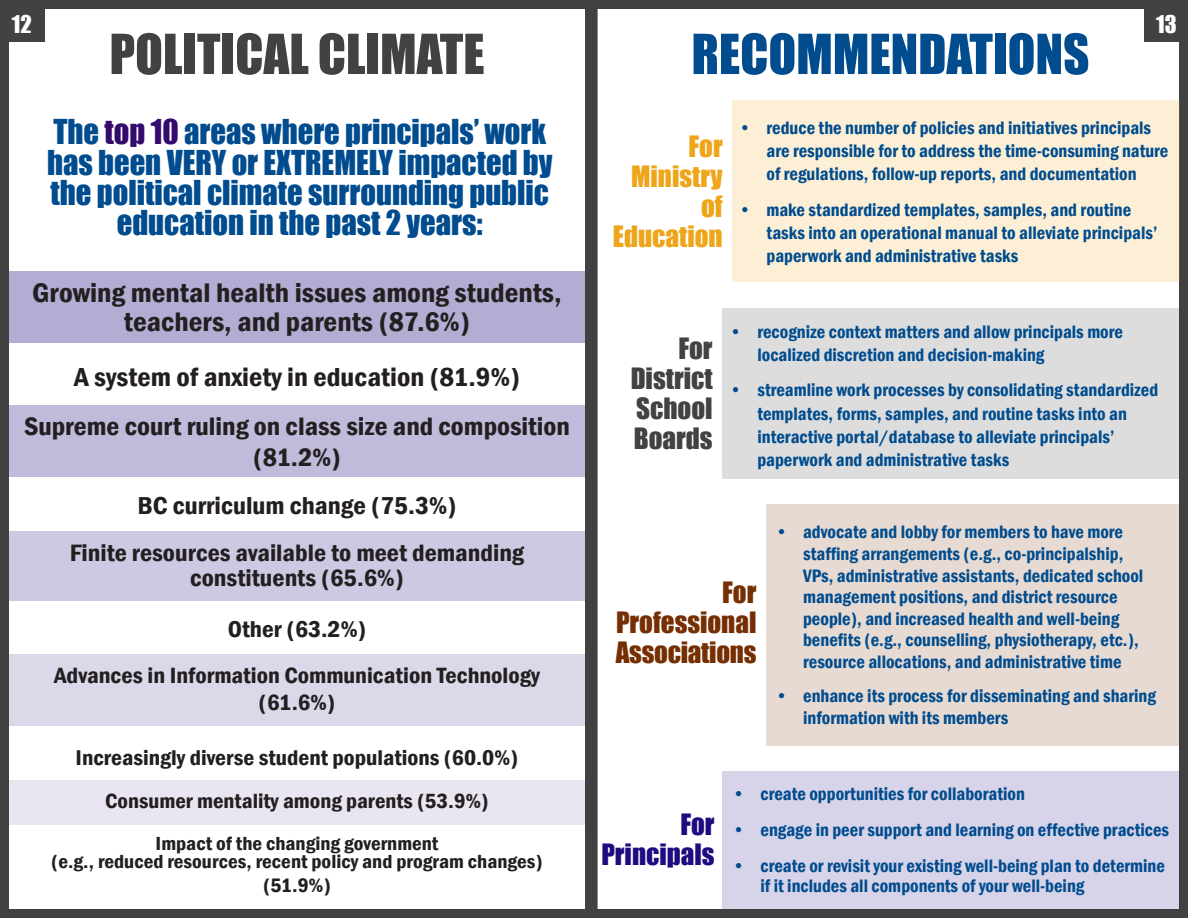
<style>
.page{position:relative;width:1188px;height:918px;background:#fff}
.page>*{position:absolute;margin:0;border:0;box-sizing:border-box;transform-origin:0 0}
.t1{font:51px "Impact";color:#434242}
.t2{font:51px "Impact";color:#004c8e}
.t3{font:31.5px/30.3px "Impact";color:#004c8e;text-align:center}
.t4{font:600 condensed 27.6px "Franklin Gothic";color:#231f20;scale:1.08 1}
.t5{font:27px/30px "Impact";color:#762e03}
.t6{font:27px/30px "Impact";color:#434242;text-align:justify}
.t7{font:27px/30px "Impact";color:#eea519;text-align:right}
.t8{font:27px "Impact";color:#1f0a7f}
.t9{font:600 condensed 26.85px "Franklin Gothic";color:#231f20;scale:1.08 1}
.t10{font:600 condensed 25.95px/31.2px "Franklin Gothic";color:#231f20;text-align:center;scale:1.08 1}
.t11{font:600 condensed 25.2px "Franklin Gothic";color:#231f20;scale:1.08 1}
.t12{font:600 condensed 24.3px/24.3px "Franklin Gothic";color:#231f20;text-align:center;scale:1.08 1}
.t13{font:600 condensed 23.55px "Franklin Gothic";color:#231f20;scale:1.08 1}
.t14{font:600 condensed 22.8px/27.3px "Franklin Gothic";color:#231f20;text-align:center;scale:1.08 1}
.t15{font:22.5px "Impact";color:#fff}
.t16{font:600 condensed 21.9px "Franklin Gothic";color:#231f20;scale:1.08 1}
.t17{font:600 condensed 21.15px "Franklin Gothic";color:#231f20;scale:1.08 1}
.t18{font:600 condensed 20.1px "Franklin Gothic";color:#231f20;scale:1.08 1}
.t19{font:600 condensed 19.5px "Franklin Gothic";color:#231f20;scale:1.08 1}
.t20{font:600 condensed 18.6px/23.2px "Franklin Gothic";color:#004c8e}
.s1{color:#340a6d}
</style>
<div class="page">
<div style="left:9px;top:405px;width:576px;height:71px;background:#c0badb"></div>
<div style="left:9px;top:531px;width:576px;height:69px;background:#cdc9e2"></div>
<div style="left:9px;top:654px;width:576px;height:71px;background:#dbd8ea"></div>
<div style="left:9px;top:780px;width:576px;height:44px;background:#e9e6f2"></div>
<div style="left:9px;top:272px;width:576px;height:71px;background:#b3acd3"></div>
<div style="left:0;top:0;width:594px;height:918px;border:9px solid #414142"></div>
<div style="left:0;top:0;width:45px;height:41px;background:#434242"></div>
<div style="left:589px;top:0;width:599px;height:918px;border:9px solid #414142"></div>
<div style="left:1144px;top:0;width:44px;height:41px;background:#434242"></div>
<div style="left:733px;top:101px;width:447px;height:181px;background:#fcefd6"></div>
<div style="left:722px;top:772px;width:457px;height:137px;background:#d7d3e8"></div>
<div style="left:722px;top:308px;width:457px;height:171px;background:#ddd"></div>
<div style="left:767px;top:504px;width:412px;height:241px;background:#e6dad2"></div>
<p class="t15" style="left:12px;top:7px;width:21px">12</p>
<p class="t15" style="left:22px;top:7px;width:14px">6</p>
<p class="t15" style="left:1157px;top:7px;width:22px">13</p>
<p class="t15" style="left:1166px;top:7px;width:14px">6</p>
<p class="t15" style="left:21px;top:7px;width:13px">4</p>
<p class="t1" style="left:110px;top:14px;width:376px">POLITICAL CLIMATE</p>
<p class="t2" style="left:691px;top:14px;width:400px">RECOMMENDATIONS</p>
<p class="t3" style="left:47px;top:116px;width:507px">The <span class="s1">top 10</span> areas where principals’ work has been VERY or EXTREMELY impacted by the political climate surrounding public education in the past 2 years:</p>
<p class="t4" style="left:32px;top:275px;width:492px">Growing mental health issues among students,</p>
<p class="t4" style="left:124px;top:303px;width:322px">teachers, and parents (87.6%)</p>
<p class="t9" style="left:74px;top:359px;width:414px">A system of anxiety in education (81.9%)</p>
<p class="t10" style="left:24px;top:410px;width:507px">Supreme court ruling on class size and composition (81.2%)</p>
<p class="t11" style="left:137px;top:489px;width:297px">BC curriculum change (75.3%)</p>
<p class="t12" style="left:70px;top:541px;width:422px">Finite resources available to meet demanding constituents (65.6%)</p>
<p class="t13" style="left:228px;top:614px;width:130px">Other (63.2%)</p>
<p class="t14" style="left:54px;top:661px;width:451px">Advances in Information Communication Technology (61.6%)</p>
<p class="t16" style="left:76px;top:743px;width:411px">Increasingly diverse student populations (60.0%)</p>
<p class="t17" style="left:105px;top:787px;width:357px">Consumer mentality among parents (53.9%)</p>
<p class="t19" style="left:156px;top:830px;width:263px">Impact of the changing government</p>
<p class="t19" style="left:51px;top:849px;width:457px">(e.g., reduced resources, recent policy and program changes)</p>
<p class="t18" style="left:263px;top:872px;width:64px">(51.9%)</p>
<p class="t7" style="left:688px;top:131px;width:36px">For</p>
<p class="t7" style="left:613px;top:161px;width:111px">Ministry of<br>Education</p>
<p class="t20" style="left:767px;top:116px;width:403px;text-indent:-28px">• reduce the number of policies and initiatives principals are responsible for to address the time-consuming nature of regulations, follow-up reports, and documentation</p>
<p class="t20" style="left:767px;top:198px;width:392px;text-indent:-28px">• make standardized templates, samples, and routine tasks into an operational manual to alleviate principals’ paperwork and administrative tasks</p>
<p class="t6" style="left:631px;top:333px;width:83px;text-indent:48px">For District School Boards</p>
<p class="t20" style="left:757px;top:320px;width:367px;text-indent:-28px">• recognize context matters and allow principals more localized discretion and decision-making</p>
<p class="t20" style="left:757px;top:378px;width:402px;text-indent:-28px">• streamline work processes by consolidating standardized templates, forms, samples, and routine tasks into an interactive portal/database to alleviate principals’ paperwork and administrative tasks</p>
<p class="t5" style="left:722px;top:577px;width:36px">For</p>
<p class="t5" style="left:616px;top:607px;width:142px">Professional<br>Associations</p>
<p class="t20" style="left:803px;top:521px;width:342px;line-height:21.6px;text-indent:-28px">• advocate and lobby for members to have more staffing arrangements (e.g., co-principalship, VPs, administrative assistants, dedicated school management positions, and district resource people), and increased health and well-being benefits (e.g., counselling, physiotherapy, etc.), resource allocations, and administrative time</p>
<p class="t20" style="left:803px;top:685px;width:354px;line-height:21.6px;text-indent:-28px">• enhance its process for disseminating and sharing information with its members</p>
<p class="t8" style="left:680px;top:803px;width:36px">For</p>
<p class="t8" style="left:601px;top:833px;width:115px">Principals</p>
<p class="t20" style="left:733px;top:782px;width:294px">• create opportunities for collaboration</p>
<p class="t20" style="left:733px;top:818px;width:438px">• engage in peer support and learning on effective practices</p>
<p class="t20" style="left:760px;top:856px;width:406px;line-height:20.1px;text-indent:-28px">• create or revisit your existing well-being plan to determine if it includes all components of your well-being</p>
</div>
